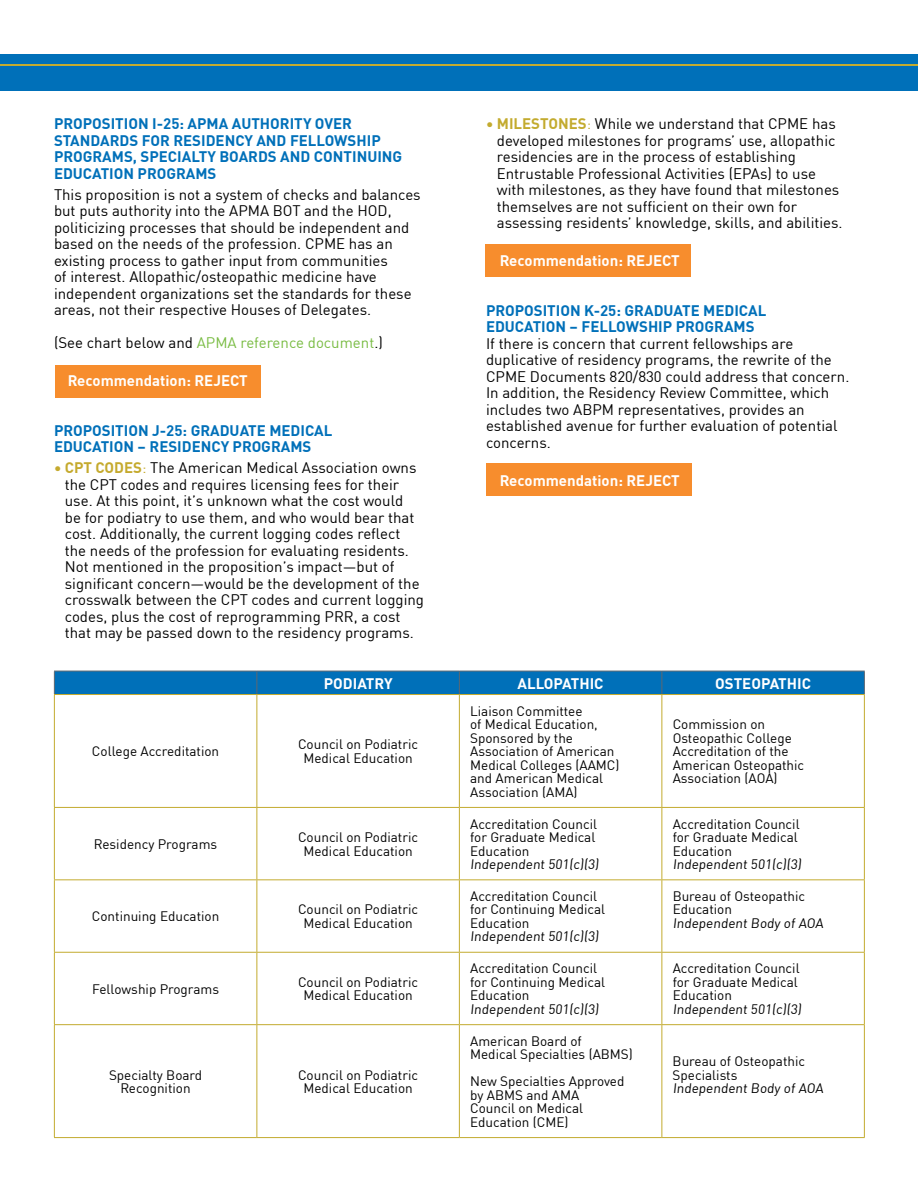
<style>
.page{position:relative;width:918px;height:1188px;background:#fff}
.page>*{position:absolute;margin:0;border:0;box-sizing:border-box;transform-origin:0 0}
.t1{font:15px/16.5px "DIN Pro";color:#000}
.t2{font:700 15px/16.5px "DIN Pro";color:#0070b9}
.t3{font:700 15px "DIN Pro";color:#fff}
.t4{font:15px "DIN Pro";color:#79bc43}
.t5{font:13.5px/13.5px "DIN Pro";color:#000}
.s1{color:#000}
.s2{font-weight:700;color:#c5aa2e}
.s3{color:#c5aa2e}
.s4{font-weight:700;color:#c3ab2f}
.s5{color:#c3ab2f}
</style>
<div class="page">
<div style="left:55px;top:365px;width:205px;height:32px;background:#f78d2d"></div>
<div style="left:486px;top:463px;width:206px;height:33px;background:#f78d2d"></div>
<div style="left:485px;top:244px;width:205px;height:32px;background:#f78d2d"></div>
<div style="left:54px;top:671px;width:811px;height:23px;background:#0070b9"></div>
<hr style="left:54px;top:694px;width:203px;height:1px;background:#c3ab2f">
<hr style="left:54px;top:695px;width:1px;height:112px;background:#c3ab2f">
<hr style="left:257px;top:694px;width:202px;height:1px;background:#c3ab2f">
<hr style="left:256px;top:695px;width:1px;height:112px;background:#c3ab2f">
<hr style="left:459px;top:694px;width:203px;height:1px;background:#c3ab2f">
<hr style="left:459px;top:695px;width:1px;height:112px;background:#c3ab2f">
<hr style="left:662px;top:694px;width:203px;height:1px;background:#c3ab2f">
<hr style="left:662px;top:695px;width:1px;height:112px;background:#c3ab2f">
<hr style="left:864px;top:695px;width:1px;height:112px;background:#c3ab2f">
<hr style="left:54px;top:807px;width:203px;height:1px;background:#c3ab2f">
<hr style="left:54px;top:808px;width:1px;height:71px;background:#c3ab2f">
<hr style="left:257px;top:807px;width:202px;height:1px;background:#c3ab2f">
<hr style="left:256px;top:808px;width:1px;height:71px;background:#c3ab2f">
<hr style="left:459px;top:807px;width:203px;height:1px;background:#c3ab2f">
<hr style="left:459px;top:808px;width:1px;height:71px;background:#c3ab2f">
<hr style="left:662px;top:807px;width:203px;height:1px;background:#c3ab2f">
<hr style="left:662px;top:808px;width:1px;height:71px;background:#c3ab2f">
<hr style="left:864px;top:808px;width:1px;height:71px;background:#c3ab2f">
<hr style="left:54px;top:879px;width:203px;height:1px;background:#c3ab2f">
<hr style="left:54px;top:880px;width:1px;height:72px;background:#c3ab2f">
<hr style="left:257px;top:879px;width:202px;height:1px;background:#c3ab2f">
<hr style="left:256px;top:880px;width:1px;height:72px;background:#c3ab2f">
<hr style="left:459px;top:879px;width:203px;height:1px;background:#c3ab2f">
<hr style="left:459px;top:880px;width:1px;height:72px;background:#c3ab2f">
<hr style="left:662px;top:879px;width:203px;height:1px;background:#c3ab2f">
<hr style="left:662px;top:880px;width:1px;height:72px;background:#c3ab2f">
<hr style="left:864px;top:880px;width:1px;height:72px;background:#c3ab2f">
<hr style="left:54px;top:952px;width:203px;height:1px;background:#c3ab2f">
<hr style="left:54px;top:953px;width:1px;height:71px;background:#c3ab2f">
<hr style="left:257px;top:952px;width:202px;height:1px;background:#c3ab2f">
<hr style="left:256px;top:953px;width:1px;height:71px;background:#c3ab2f">
<hr style="left:459px;top:952px;width:203px;height:1px;background:#c3ab2f">
<hr style="left:459px;top:953px;width:1px;height:71px;background:#c3ab2f">
<hr style="left:662px;top:952px;width:203px;height:1px;background:#c3ab2f">
<hr style="left:662px;top:953px;width:1px;height:71px;background:#c3ab2f">
<hr style="left:864px;top:953px;width:1px;height:71px;background:#c3ab2f">
<hr style="left:54px;top:1024px;width:203px;height:1px;background:#c3ab2f">
<hr style="left:54px;top:1025px;width:1px;height:112px;background:#c3ab2f">
<hr style="left:257px;top:1024px;width:202px;height:1px;background:#c3ab2f">
<hr style="left:256px;top:1025px;width:1px;height:112px;background:#c3ab2f">
<hr style="left:459px;top:1024px;width:203px;height:1px;background:#c3ab2f">
<hr style="left:459px;top:1025px;width:1px;height:112px;background:#c3ab2f">
<hr style="left:662px;top:1024px;width:203px;height:1px;background:#c3ab2f">
<hr style="left:662px;top:1025px;width:1px;height:112px;background:#c3ab2f">
<hr style="left:864px;top:1025px;width:1px;height:112px;background:#c3ab2f">
<hr style="left:54px;top:1137px;width:203px;height:1px;background:#c3ab2f">
<hr style="left:257px;top:1137px;width:202px;height:1px;background:#c3ab2f">
<hr style="left:459px;top:1137px;width:203px;height:1px;background:#c3ab2f">
<hr style="left:662px;top:1137px;width:203px;height:1px;background:#c3ab2f">
<div style="left:0;top:54px;width:918px;height:36px;background:#0070b9"></div>
<hr style="left:0;top:64px;width:918px;height:1px;background:#c3ab2f">
<p class="t2" style="left:54px;top:115px;width:350px">PROPOSITION I-25: APMA AUTHORITY OVER STANDARDS FOR RESIDENCY AND FELLOWSHIP PROGRAMS, SPECIALTY BOARDS AND CONTINUING EDUCATION PROGRAMS</p>
<p class="t1" style="left:54px;top:185px;width:368px">This proposition is not a system of checks and balances but puts authority into the APMA BOT and the HOD, politicizing processes that should be independent and based on the needs of the profession. CPME has an existing process to gather input from communities<br>of interest. Allopathic/osteopathic medicine have independent organizations set the standards for these areas, not their respective Houses of Delegates.</p>
<p class="t4" style="left:54px;top:331px;width:330px"><span class="s1">(See chart below and</span> APMA reference document<span class="s1">.)</span></p>
<p class="t3" style="left:68px;top:369px;width:181px">Recommendation: REJECT</p>
<p class="t2" style="left:54px;top:421px;width:280px">PROPOSITION J-25: GRADUATE MEDICAL<br>EDUCATION – RESIDENCY PROGRAMS</p>
<p class="t1" style="left:65px;top:459px;width:361px;text-indent:-11px"><span class="s2">• CPT CODES</span><span class="s3">:</span> The American Medical Association owns the CPT codes and requires licensing fees for their use. At this point, it’s unknown what the cost would<br>be for podiatry to use them, and who would bear that cost. Additionally, the current logging codes reflect the needs of the profession for evaluating residents.<br>Not mentioned in the proposition’s impact—but of significant concern—would be the development of the crosswalk between the CPT codes and current logging codes, plus the cost of reprogramming PRR, a cost that may be passed down to the residency programs.</p>
<p class="t1" style="left:497px;top:115px;width:347px;text-indent:-11px"><span class="s4">• MILESTONES</span><span class="s5">:</span> While we understand that CPME has developed milestones for programs’ use, allopathic residencies are in the process of establishing Entrustable Professional Activities (EPAs) to use with milestones, as they have found that milestones themselves are not sufficient on their own for assessing residents’ knowledge, skills, and abilities.</p>
<p class="t3" style="left:500px;top:249px;width:181px">Recommendation: REJECT</p>
<p class="t2" style="left:486px;top:301px;width:282px">PROPOSITION K-25: GRADUATE MEDICAL<br>EDUCATION – FELLOWSHIP PROGRAMS</p>
<p class="t1" style="left:486px;top:334px;width:365px">If there is concern that current fellowships are duplicative of residency programs, the rewrite of the CPME Documents 820/830 could address that concern.<br>In addition, the Residency Review Committee, which includes two ABPM representatives, provides an established avenue for further evaluation of potential concerns.</p>
<p class="t3" style="left:500px;top:469px;width:181px">Recommendation: REJECT</p>
<p class="t3" style="left:324px;top:671px;width:70px">PODIATRY</p>
<p class="t3" style="left:518px;top:671px;width:87px">ALLOPATHIC</p>
<p class="t3" style="left:715px;top:671px;width:97px">OSTEOPATHIC</p>
<p class="t5" style="left:92px;top:744px;width:129px">College Accreditation</p>
<p class="t5" style="left:298px;top:737px;width:122px;text-align:center">Council on Podiatric<br>Medical Education</p>
<p class="t5" style="left:94px;top:836px;width:125px">Residency Programs</p>
<p class="t5" style="left:298px;top:830px;width:122px;text-align:center">Council on Podiatric<br>Medical Education</p>
<p class="t5" style="left:92px;top:909px;width:129px">Continuing Education</p>
<p class="t5" style="left:298px;top:902px;width:122px;text-align:center">Council on Podiatric<br>Medical Education</p>
<p class="t5" style="left:92px;top:981px;width:129px">Fellowship Programs</p>
<p class="t5" style="left:298px;top:974px;width:122px;text-align:center">Council on Podiatric<br>Medical Education</p>
<p class="t5" style="left:109px;top:1067px;width:95px;text-align:center">Specialty Board<br>Recognition</p>
<p class="t5" style="left:298px;top:1067px;width:122px;text-align:center">Council on Podiatric<br>Medical Education</p>
<p class="t5" style="left:470px;top:703px;width:151px">Liaison Committee<br>of Medical Education,<br>Sponsored by the<br>Association of American<br>Medical Colleges (AAMC) and American Medical<br>Association (AMA)</p>
<p class="t5" style="left:673px;top:717px;width:133px">Commission on<br>Osteopathic College<br>Accreditation of the<br>American Osteopathic<br>Association (AOA)</p>
<p class="t5" style="left:470px;top:816px;width:132px">Accreditation Council for Graduate Medical<br>Education<br>Independent 501(c)(3)</p>
<p class="t5" style="left:673px;top:816px;width:132px">Accreditation Council for Graduate Medical<br>Education<br>Independent 501(c)(3)</p>
<p class="t5" style="left:470px;top:888px;width:136px">Accreditation Council for Continuing Medical<br>Education<br>Independent 501(c)(3)</p>
<p class="t5" style="left:673px;top:888px;width:154px">Bureau of Osteopathic<br>Education<br>Independent Body of AOA</p>
<p class="t5" style="left:470px;top:961px;width:136px">Accreditation Council for Continuing Medical<br>Education<br>Independent 501(c)(3)</p>
<p class="t5" style="left:673px;top:961px;width:132px">Accreditation Council for Graduate Medical<br>Education<br>Independent 501(c)(3)</p>
<p class="t5" style="left:470px;top:1033px;width:164px">American Board of<br>Medical Specialties (ABMS)</p>
<p class="t5" style="left:470px;top:1074px;width:156px">New Specialties Approved by ABMS and AMA<br>Council on Medical<br>Education (CME)</p>
<p class="t5" style="left:673px;top:1054px;width:154px">Bureau of Osteopathic<br>Specialists<br>Independent Body of AOA</p>
</div>
